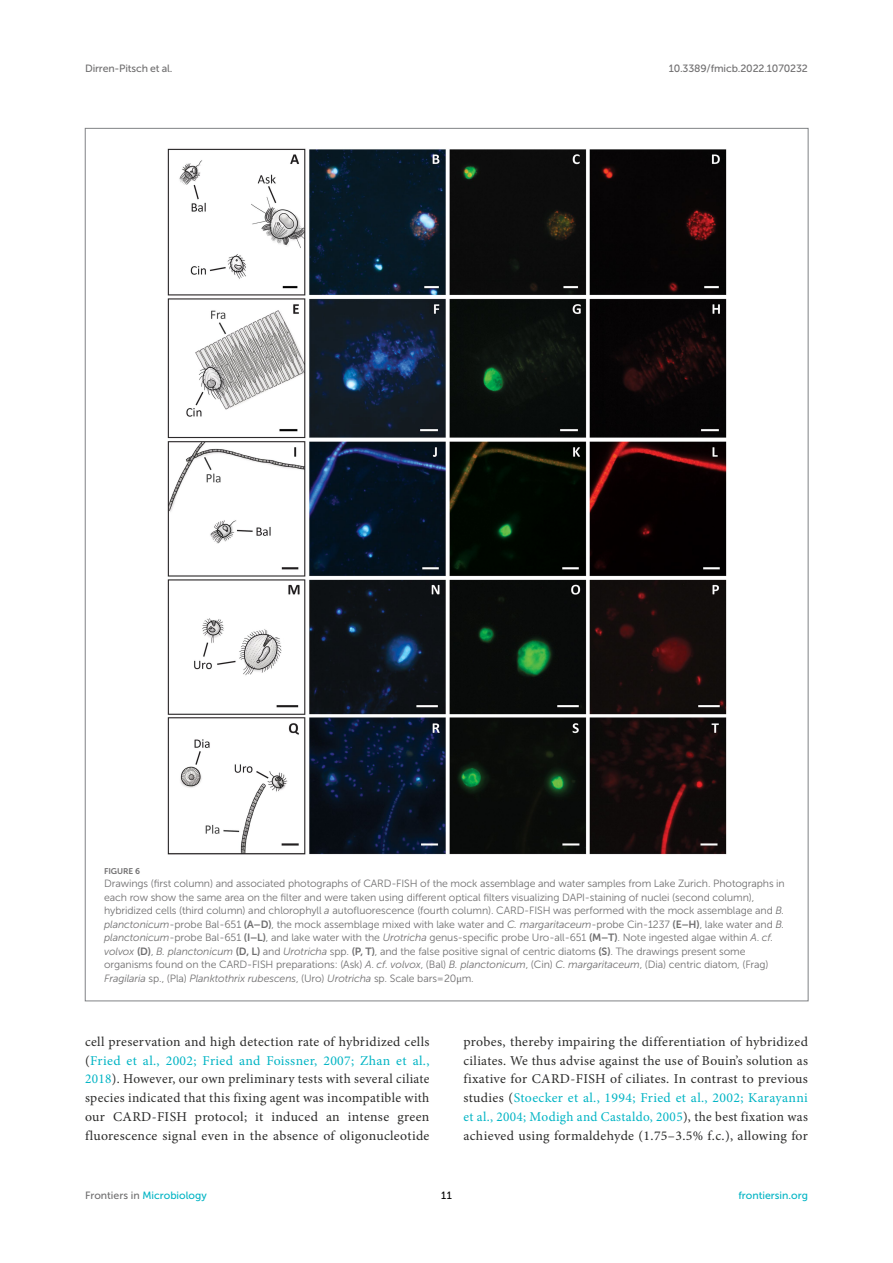
<style>
.page{position:relative;width:893px;height:1263px;background:#fff}
.page>*{position:absolute;margin:0;border:0;box-sizing:border-box;transform-origin:0 0}
.TEXT_FLUSH{font:13.5px/18.8px "Minion Pro";letter-spacing:.025em;color:#2b2b2a;text-align:justify}
.FIG_LEG{font:10.5px/13.5px "Museo Sans 300";letter-spacing:-.01em;color:#706f70}
.t1{font:10.5px "Museo Sans 500";letter-spacing:-.015em;color:#706f70}
.t2{font:10.5px "Museo Sans 500";color:#00b4c4}
.t3{font:10.5px "Museo Sans 500";color:#000}
.FIG_HD{font:8.25px "Museo Sans 700";letter-spacing:-.01em;color:#706f70}
.s1{font-style:italic}
.s2{font-family:"Museo Sans 700"}
.s3{font-family:"STIX General"}
.s4{color:#00b4c4}
.s5{color:#706f70}
</style>
<div class="page">
<img style="left:167px;top:148px;width:560px;height:707px">
<p class="t1" style="left:85px;top:63px;width:89px">Dirren-Pitsch et al.</p>
<p class="t1" style="left:669px;top:63px;width:141px">10.3389/fmicb.2022.1070232</p>
<p class="FIG_HD" style="left:104px;top:866px;width:37px">FIGURE 6</p>
<p class="FIG_LEG" style="left:104px;top:877px;width:682px">Drawings (first column) and associated photographs of CARD-FISH of the mock assemblage and water samples from Lake Zurich. Photographs in each row show the same area on the filter and were taken using different optical filters visualizing DAPI-staining of nuclei (second column), hybridized cells (third column) and chlorophyll <span class="s1">a</span> autofluorescence (fourth column). CARD-FISH was performed with the mock assemblage and <span class="s1">B. planctonicum</span>-probe Bal-651 <span class="s2">(A–D)</span>, the mock assemblage mixed with lake water and <span class="s1">C. margaritaceum</span>-probe Cin-1237 <span class="s2">(E–H)</span>, lake water and <span class="s1">B. planctonicum</span>-probe Bal-651 <span class="s2">(I–L)</span>, and lake water with the <span class="s1">Urotricha</span> genus-specific probe Uro-all-651 <span class="s2">(M–T)</span>. Note ingested algae within <span class="s1">A</span>. <span class="s1">cf. volvox</span> <span class="s2">(D)</span>, <span class="s1">B. planctonicum</span> <span class="s2">(D, L)</span> and <span class="s1">Urotricha</span> spp. <span class="s2">(P, T)</span>, and the false positive signal of centric diatoms <span class="s2">(S)</span>. The drawings present some organisms found on the CARD-FISH preparations: (Ask) <span class="s1">A</span>. <span class="s1">cf. volvox</span>, (Bal) <span class="s1">B. planctonicum</span>, (Cin) <span class="s1">C. margaritaceum</span>, (Dia) centric diatom, (Frag)<br><span class="s1">Fragilaria</span> sp., (Pla) <span class="s1">Planktothrix rubescens</span>, (Uro) <span class="s1">Urotricha</span> sp. Scale bars = 20 <span class="s3">μ</span>m.</p>
<p class="TEXT_FLUSH" style="left:85px;top:1032px;width:346px">cell preservation and high detection rate of hybridized cells (<span class="s4">Fried et al., 2002; Fried and Foissner, 2007; Zhan et al., 2018</span>). However, our own preliminary tests with several ciliate species indicated that this fixing agent was incompatible with our CARD-FISH protocol; it induced an intense green fluorescence signal even in the absence of oligonucleotide</p>
<p class="TEXT_FLUSH" style="left:463px;top:1032px;width:346px">probes, thereby impairing the differentiation of hybridized ciliates. We thus advise against the use of Bouin’s solution as fixative for CARD-FISH of ciliates. In contrast to previous studies (<span class="s4">Stoecker et al., 1994; Fried et al., 2002; Karayanni et al., 2004; Modigh and Castaldo, 2005</span>), the best fixation was achieved using formaldehyde (1.75–3.5% f.c.), allowing for</p>
<p class="t2" style="left:85px;top:1190px;width:123px"><span class="s5">Frontiers in</span> Microbiology</p>
<p class="t3" style="left:441px;top:1190px;width:12px">11</p>
<p class="t2" style="left:738px;top:1190px;width:71px">frontiersin.org</p>
</div>
